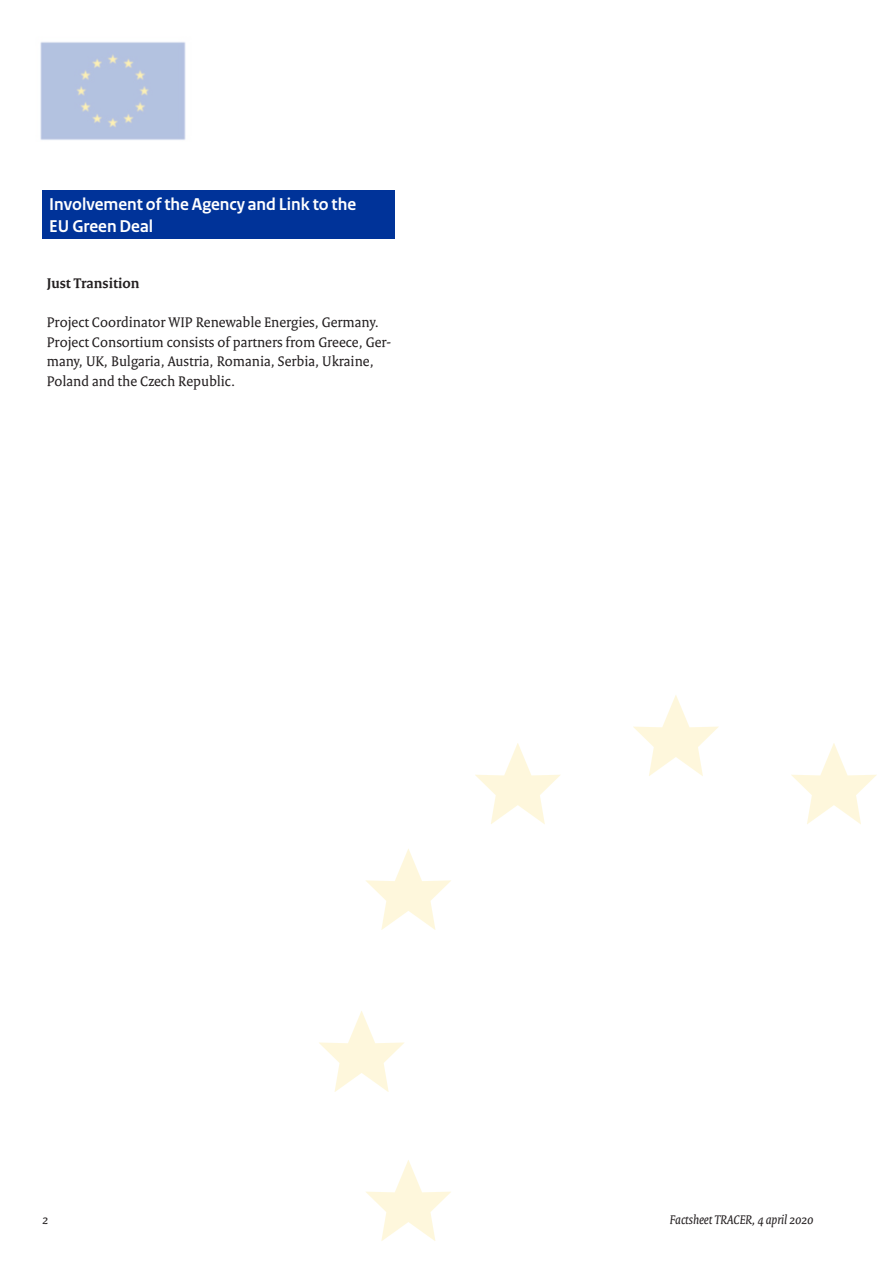
<style>
.page{position:relative;width:893px;height:1263px;background:#fff}
.page>*{position:absolute;margin:0;border:0;box-sizing:border-box;transform-origin:0 0}
.t1{font:700 18px "Rijksoverheid Sans Heading";color:#fff}
.t2{font:15px/19.5px "Rijksoverheid Serif";color:#231f20}
.t3{font:700 15px "Rijksoverheid Serif";color:#231f20}
.t4{font:italic 13.5px "Rijksoverheid Serif";color:#231f20}
</style>
<div class="page">
<svg style="left:633px;top:695px;width:86px;height:81px"></svg>
<svg style="left:791px;top:743px;width:86px;height:81px"></svg>
<svg style="left:366px;top:743px;width:194px;height:187px"></svg>
<svg style="left:319px;top:1011px;width:85px;height:81px"></svg>
<svg style="left:366px;top:1160px;width:85px;height:81px"></svg>
<img style="left:40px;top:42px;width:146px;height:98px">
<div style="left:43px;top:191px;width:352px;height:48px;background:#039"></div>
<p class="t1" style="left:49px;top:194px;width:308px">Involvement of the Agency and Link to the</p>
<p class="t1" style="left:49px;top:216px;width:105px">EU Green Deal</p>
<p class="t3" style="left:47px;top:274px;width:94px">Just Transition</p>
<p class="t2" style="left:47px;top:312px;width:346px">Project Coordinator WIP Renewable Energies, Germany.<br>Project Consortium consists of partners from Greece, Ger&shy;many, UK, Bulgaria, Austria, Romania, Serbia, Ukraine, Poland and the Czech Republic.</p>
<p class="t4" style="left:43px;top:1211px;width:7px">2</p>
<p class="t4" style="left:670px;top:1211px;width:146px">Factsheet TRACER, 4 april 2020</p>
</div>
